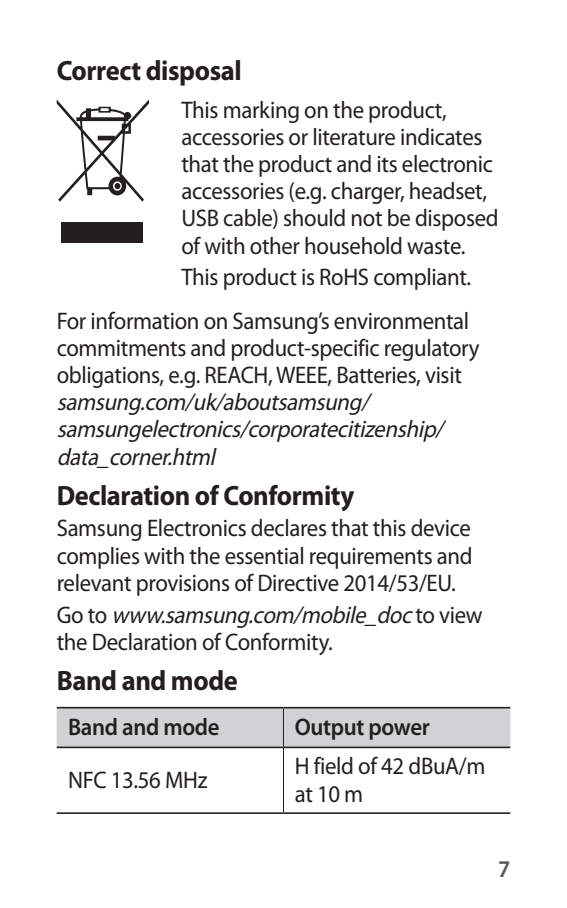
<style>
.page{position:relative;width:567px;height:908px;background:#fff}
.page>*{position:absolute;margin:0;border:0;box-sizing:border-box;transform-origin:0 0}
.t1{font:700 28px "Myriad Pro";letter-spacing:-.015em;color:#231f20;scale:.95 1}
.t2{font:24px/27.2px "Myriad Pro";letter-spacing:-.015em;color:#231f20;scale:.95 1}
.t3{font:italic 24px/27.2px "Myriad Pro";color:#231f20;scale:.95 1}
.t4{font:600 24px "Myriad Pro";letter-spacing:-.015em;color:#231f20;scale:.95 1}
.t5{font:600 24px "Myriad Pro";color:#57585a;scale:.95 1}
.s1{font-style:italic}
</style>
<div class="page">
<div style="left:61px;top:222px;width:82px;height:20px;background:#231f20"></div>
<svg style="left:57px;top:99px;width:92px;height:102px"></svg>
<div style="left:57px;top:708px;width:453px;height:38px;background:#d1d2d4"></div>
<hr style="left:57px;top:812px;width:226px;height:1px;background:#231f20">
<hr style="left:283px;top:812px;width:227px;height:1px;background:#231f20">
<hr style="left:57px;top:706px;width:226px;height:2px;background:#231f20">
<hr style="left:283px;top:706px;width:227px;height:2px;background:#231f20">
<hr style="left:57px;top:746px;width:226px;height:1px;background:#231f20">
<hr style="left:284px;top:746px;width:226px;height:1px;background:#231f20">
<hr style="left:283px;top:708px;width:1px;height:39px;background:#231f20">
<hr style="left:283px;top:747px;width:1px;height:65px;background:#231f20">
<p class="t1" style="left:57px;top:52px;width:196px">Correct disposal</p>
<p class="t2" style="left:181px;top:95px;width:335px">This marking on the product, accessories or literature indicates that the product and its electronic accessories (e.g. charger, headset, USB cable) should not be disposed of with other household waste.</p>
<p class="t2" style="left:57px;top:255px;width:438px;line-height:43.2px;text-align:right">This product is RoHS compliant.<br>For information on Samsung’s environmental</p>
<p class="t2" style="left:57px;top:333px;width:447px">commitments and product-specific regulatory obligations, e.g. REACH, WEEE, Batteries, visit</p>
<p class="t3" style="left:57px;top:388px;width:415px">samsung.com/uk/aboutsamsung/ samsungelectronics/corporatecitizenship/ data_corner.html</p>
<p class="t1" style="left:57px;top:476px;width:315px">Declaration of Conformity</p>
<p class="t2" style="left:57px;top:514px;width:439px;text-align:justify">Samsung Electronics declares that this device complies with the essential requirements and relevant provisions of Directive 2014/53/EU.</p>
<p class="t2" style="left:57px;top:600px;width:450px">G o t o <span class="s1">www.samsung.com/mobile_doc</span>t o v i e w the Declaration of Conformity.</p>
<p class="t1" style="left:57px;top:661px;width:192px">Band and mode</p>
<p class="t4" style="left:68px;top:711px;width:161px">Band and mode</p>
<p class="t4" style="left:295px;top:711px;width:144px">Output power</p>
<p class="t2" style="left:68px;top:765px;width:148px">NFC 13.56 MHz</p>
<p class="t2" style="left:295px;top:751px;width:202px">H field of 42 dBuA/m at 10 m</p>
<p class="t5" style="left:498px;top:853px;width:14px">7</p>
</div>
